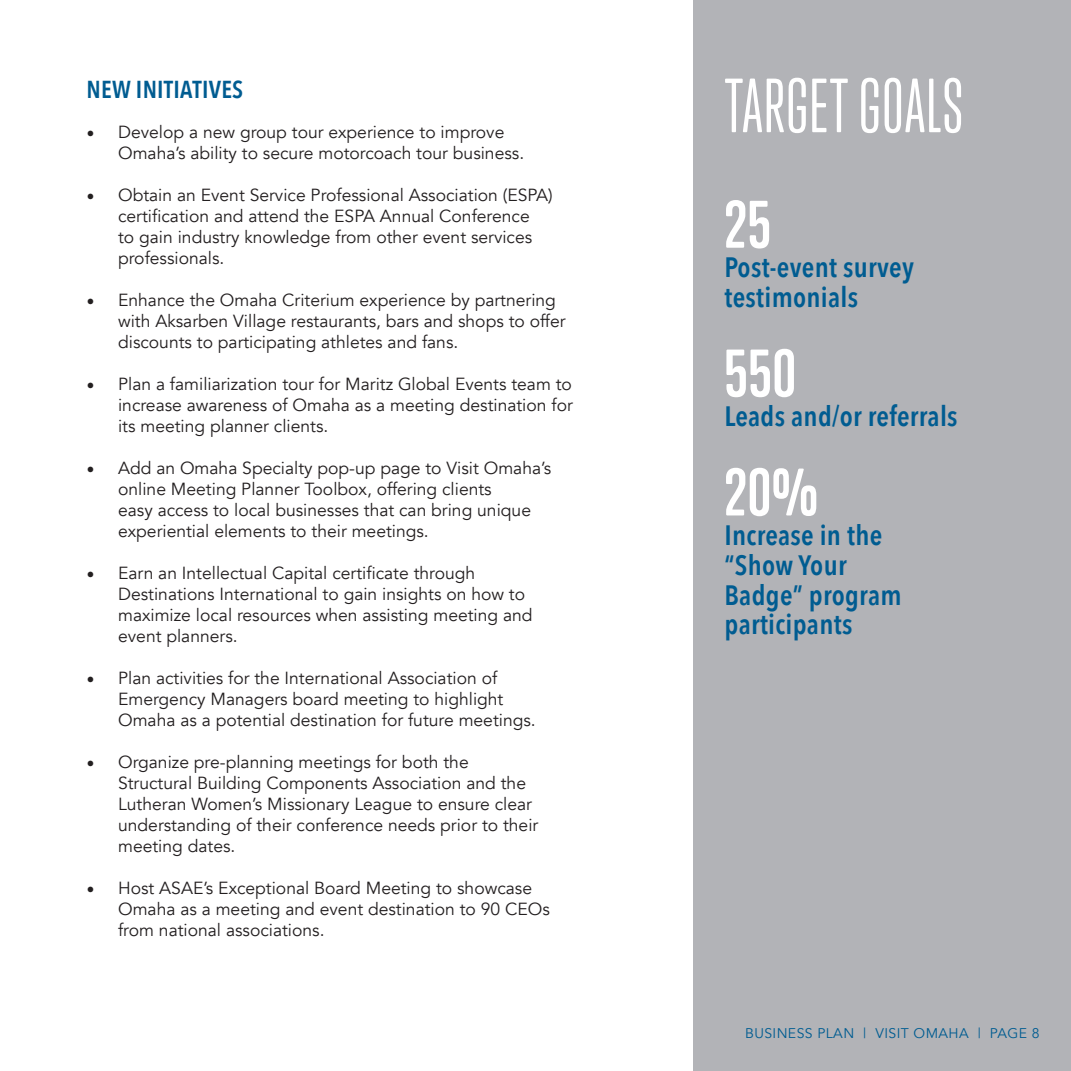
<style>
.page{position:relative;width:1071px;height:1071px;background:#fff}
.page>*{position:absolute;margin:0;border:0;box-sizing:border-box;transform-origin:0 0}
.t1{font:70px "Trump Soft Pro";letter-spacing:.02em;color:#fff}
.t2{font:700 61.25px "Trump Soft Pro";letter-spacing:.02em;color:#fff}
.t3{font:600 28px/29.8px "Avenir Next Condensed";letter-spacing:.01em;color:#005c91}
.t4{font:600 24.5px "Avenir Next Condensed";letter-spacing:.01em;color:#005c91}
.t5{font:17.5px/21px "Avenir";color:#231f20}
.t6{font:14px "Avenir";letter-spacing:.03em;color:#005c91}
.s1{font-family:"Minion Pro";font-size:21px}
</style>
<div class="page">
<div style="left:693px;top:0;width:378px;height:1071px;background:#b2b3b7"></div>
<p class="t4" style="left:87px;top:68px;width:158px">NEW INITIATIVES</p>
<p class="t5" style="left:118px;top:122px;width:408px;text-indent:-32px"><span class="s1">•</span> Develop a new group tour experience to improve<br>Omaha’s ability to secure motorcoach tour business.</p>
<p class="t5" style="left:118px;top:185px;width:436px;text-indent:-32px"><span class="s1">•</span> Obtain an Event Service Professional Association (ESPA) certification and attend the ESPA Annual Conference<br>to gain industry knowledge from other event services professionals.</p>
<p class="t5" style="left:118px;top:290px;width:449px;text-indent:-32px"><span class="s1">•</span> Enhance the Omaha Criterium experience by partnering with Aksarben Village restaurants, bars and shops to offer discounts to participating athletes and fans.</p>
<p class="t5" style="left:118px;top:374px;width:456px;text-align:justify;text-indent:-32px"><span class="s1">•</span> Plan a familiarization tour for Maritz Global Events team to increase awareness of Omaha as a meeting destination for its meeting planner clients.</p>
<p class="t5" style="left:118px;top:458px;width:435px;text-indent:-32px"><span class="s1">•</span> Add an Omaha Specialty pop-up page to Visit Omaha’s online Meeting Planner Toolbox, offering clients<br>easy access to local businesses that can bring unique experiential elements to their meetings.</p>
<p class="t5" style="left:118px;top:563px;width:416px;text-indent:-32px"><span class="s1">•</span> Earn an Intellectual Capital certificate through Destinations International to gain insights on how to maximize local resources when assisting meeting and event planners.</p>
<p class="t5" style="left:118px;top:668px;width:419px;text-indent:-32px"><span class="s1">•</span> Plan activities for the International Association of<br>Emergency Managers board meeting to highlight<br>Omaha as a potential destination for future meetings.</p>
<p class="t5" style="left:118px;top:752px;width:422px;text-indent:-32px"><span class="s1">•</span> Organize pre-planning meetings for both the Structural Building Components Association and the Lutheran Women’s Missionary League to ensure clear understanding of their conference needs prior to their meeting dates.</p>
<p class="t5" style="left:118px;top:878px;width:433px;text-indent:-32px"><span class="s1">•</span> Host ASAE’s Exceptional Board Meeting to showcase<br>Omaha as a meeting and event destination to 90 CEOs from national associations.</p>
<p class="t1" style="left:724px;top:66px;width:240px">TARGET GOALS</p>
<p class="t2" style="left:724px;top:187px;width:48px">25</p>
<p class="t3" style="left:724px;top:252px;width:191px">Post-event survey testimonials</p>
<p class="t2" style="left:724px;top:336px;width:73px">550</p>
<p class="t3" style="left:724px;top:401px;width:235px">Leads and/or referrals</p>
<p class="t2" style="left:724px;top:455px;width:94px">20%</p>
<p class="t3" style="left:724px;top:520px;width:179px">Increase in the “Show Your<br>Badge” program participants</p>
<p class="t6" style="left:745px;top:1025px;width:296px">BUSINESS PLAN | VISIT OMAHA | PAGE 8</p>
</div>
